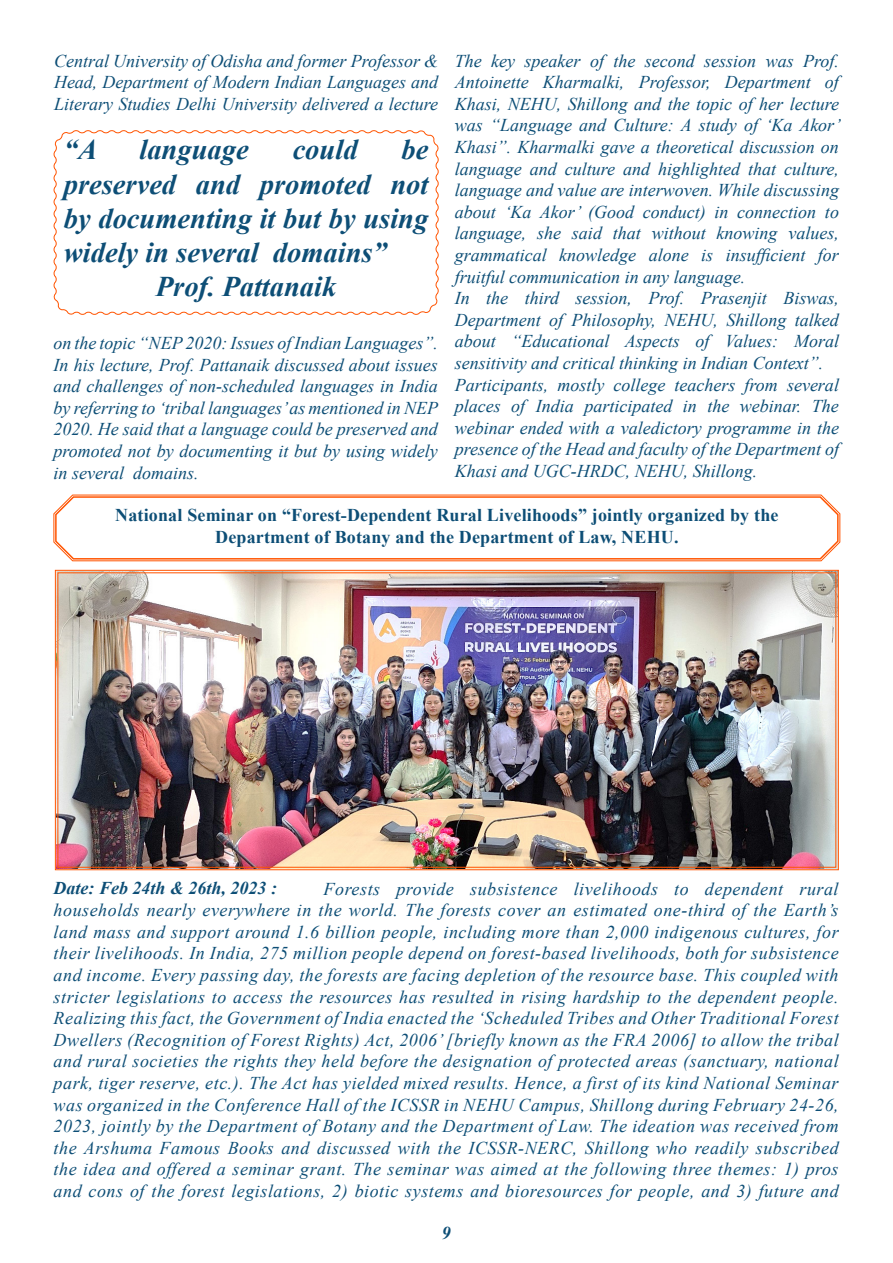
<style>
.page{position:relative;width:893px;height:1263px;background:#fff}
.page>*{position:absolute;margin:0;border:0;box-sizing:border-box;transform-origin:0 0}
.t1{font:italic 700 28.5px/34.2px "Times New Roman";color:#0d4e76;text-align:justify}
.t2{font:italic 18px/21.6px "Times New Roman";color:#0d4e76;text-align:justify}
.t3{font:700 18px/21.6px "Times New Roman";letter-spacing:.01em;color:#0d4e76;text-align:center}
.t4{font:italic 700 18px "Times New Roman";color:#0d4e76}
</style>
<div class="page">
<svg style="left:53px;top:130px;width:386px;height:185px"></svg>
<svg style="left:53px;top:494px;width:787px;height:67px;background:#ffa57a"></svg>
<svg style="left:54px;top:495px;width:785px;height:65px"></svg>
<img style="left:55px;top:570px;width:784px;height:300px">
<p class="t2" style="left:54px;top:49px;width:386px">Central University of Odisha and former Professor &amp; Head, Department of Modern Indian Languages and Literary Studies Delhi University delivered a lecture</p>
<p class="t1" style="left:64px;top:132px;width:366px;text-indent:338px">be preserved and promoted not by documenting it but by using widely in several domains”</p>
<p class="t1" style="left:156px;top:269px;width:182px">Prof. Pattanaik</p>
<p class="t1" style="left:64px;top:132px;width:35px">“A</p>
<p class="t1" style="left:139px;top:132px;width:111px">language</p>
<p class="t1" style="left:293px;top:132px;width:66px">could</p>
<p class="t2" style="left:54px;top:332px;width:386px">on the topic “NEP 2020: Issues of Indian Languages”.<br>In his lecture, Prof. Pattanaik discussed about issues and challenges of non-scheduled languages in India by referring to ‘tribal languages’ as mentioned in NEP 2020. He said that a language could be preserved and promoted not by documenting it but by using widely in several domains.</p>
<p class="t2" style="left:455px;top:49px;width:388px">The key speaker of the second session was Prof.<br>Antoinette Kharmalki, Professor, Department of Khasi, NEHU, Shillong and the topic of her lecture was “Language and Culture: A study of ‘Ka Akor’ Khasi”. Kharmalki gave a theoretical discussion on language and culture and highlighted that culture, language and value are interwoven. While discussing about ‘Ka Akor’ (Good conduct) in connection to language, she said that without knowing values, grammatical knowledge alone is insufficient for fruitful communication in any language.</p>
<p class="t2" style="left:455px;top:287px;width:386px">In the third session, Prof. Prasenjit Biswas, Department of Philosophy, NEHU, Shillong talked about “Educational Aspects of Values: Moral sensitivity and critical thinking in Indian Context”.</p>
<p class="t2" style="left:455px;top:373px;width:386px">Participants, mostly college teachers from several places of India participated in the webinar. The webinar ended with a valedictory programme in the presence of the Head and faculty of the Department of Khasi and UGC-HRDC, NEHU, Shillong.</p>
<p class="t3" style="left:115px;top:504px;width:665px">National Seminar on “Forest-Dependent Rural Livelihoods” jointly organized by the<br>Department of Botany and the Department of Law, NEHU.</p>
<p class="t4" style="left:54px;top:876px;width:225px">Date: Feb 24th &amp; 26th, 2023 :</p>
<p class="t2" style="left:54px;top:877px;width:787px;text-indent:270px">Forests provide subsistence livelihoods to dependent rural households nearly everywhere in the world. The forests cover an estimated one-third of the Earth’s land mass and support around 1.6 billion people, including more than 2,000 indigenous cultures, for their livelihoods. In India, 275 million people depend on forest-based livelihoods, both for subsistence and income. Every passing day, the forests are facing depletion of the resource base. This coupled with stricter legislations to access the resources has resulted in rising hardship to the dependent people.<br>Realizing this fact, the Government of India enacted the ‘Scheduled Tribes and Other Traditional Forest Dwellers (Recognition of Forest Rights) Act, 2006’ [briefly known as the FRA 2006] to allow the tribal and rural societies the rights they held before the designation of protected areas (sanctuary, national park, tiger reserve, etc.). The Act has yielded mixed results. Hence, a first of its kind National Seminar was organized in the Conference Hall of the ICSSR in NEHU Campus, Shillong during February 24-26, 2023, jointly by the Department of Botany and the Department of Law. The ideation was received from the Arshuma Famous Books and discussed with the ICSSR-NERC, Shillong who readily subscribed the idea and offered a seminar grant. The seminar was aimed at the following three themes: 1) pros and cons of the forest legislations, 2) biotic systems and bioresources for people, and 3) future and</p>
<p class="t4" style="left:442px;top:1220px;width:10px">9</p>
</div>
